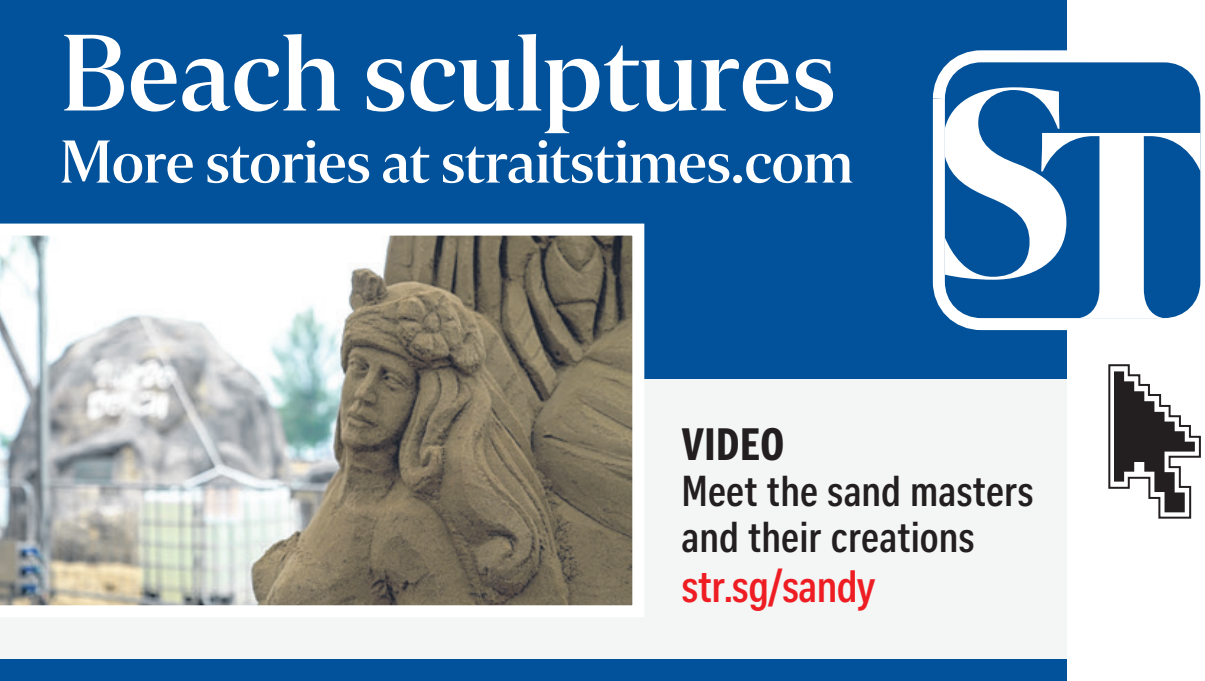
<style>
.page{position:relative;width:1205px;height:681px;background:#fff}
.page>*{position:absolute;margin:0;border:0;box-sizing:border-box;transform-origin:0 0}
.t1{font:108px "Selane ST Thirty";color:#fff}
.t2{font:60px "Selane ST Thirty";letter-spacing:-.01em;color:#fff}
.t3{font:700 44px "Curator Head Cond ST Semi";letter-spacing:-.015em;color:#ee1d23}
.t4{font:44px "Curator Head Cond ST Bold";letter-spacing:-.005em;color:#231f20}
.t5{font:700 42px/46px "Curator Head Cond ST Semi";color:#231f20}
</style>
<div class="page">
<div style="left:0;top:212px;width:1066px;height:468px;background:#f3f6f4"></div>
<div style="left:0;top:1px;width:1066px;height:378px;background:#01519b"></div>
<svg style="left:1108px;top:364px;width:93px;height:155px"></svg>
<svg style="left:932px;top:38px;width:269px;height:304px"></svg>
<svg style="left:944px;top:62px;width:256px;height:25px;fill:#01519b"></svg>
<svg style="left:944px;top:87px;width:256px;height:231px"></svg>
<div style="left:0;top:659px;width:1066px;height:21px;background:#01519b"></div>
<svg style="left:0;top:223px;width:644px;height:394px;background:#adaba2"></svg>
<h1 class="t1" style="left:60px;top:10px;width:777px">Beach sculptures</h1>
<h2 class="t2" style="left:60px;top:127px;width:794px">More stories at straitstimes.com</h2>
<p class="t4" style="left:681px;top:420px;width:104px">VIDEO</p>
<p class="t5" style="left:681px;top:468px;width:354px">Meet the sand masters and their creations</p>
<p class="t3" style="left:681px;top:562px;width:195px">str.sg/sandy</p>
</div>
